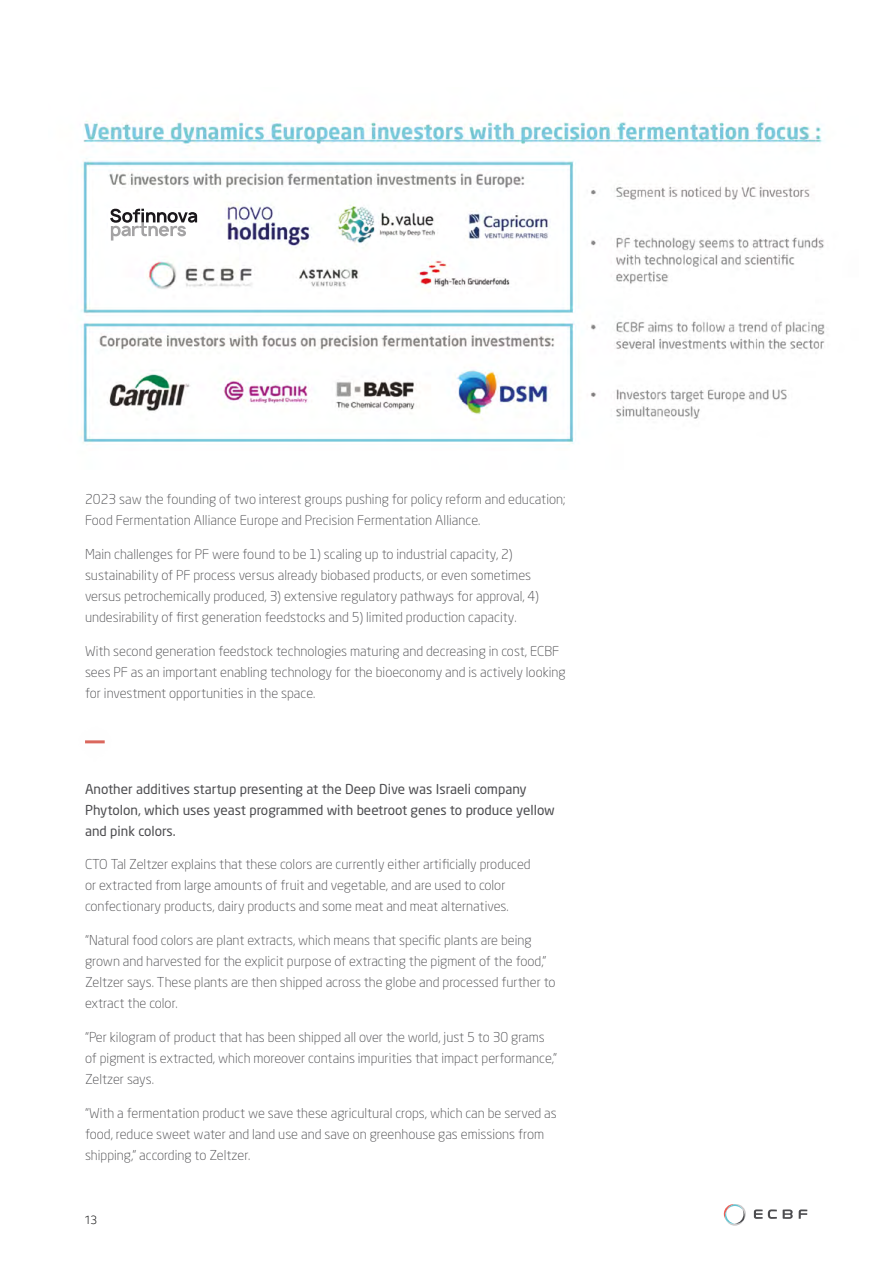
<style>
.page{position:relative;width:893px;height:1263px;background:#fff}
.page>*{position:absolute;margin:0;border:0;box-sizing:border-box;transform-origin:0 0}
.t1{font:300 13.5px/21px "Neo Sans Pro";color:#4d4d50}
.t2{font:13.5px/21px "Neo Sans Pro";color:#4d4d50}
.t3{font:300 12px "Indeed Sans";color:#020203}
</style>
<div class="page">
<svg style="left:754px;top:1209px;width:23px;height:10px"></svg>
<svg style="left:783px;top:1209px;width:10px;height:10px"></svg>
<svg style="left:799px;top:1209px;width:8px;height:10px"></svg>
<svg style="left:724px;top:1204px;width:22px;height:22px"></svg>
<img style="left:80px;top:120px;width:745px;height:324px">
<hr style="left:85px;top:740px;width:20px;height:3px;background:#da675d">
<div style="left:108px;top:208px;width:89px;height:32px;background:#fff"></div>
<svg style="left:110px;top:209px;width:87px;height:32px"></svg>
<p class="t1" style="left:85px;top:489px;width:482px">2023 saw the founding of two interest groups pushing for policy reform and education;<br>Food Fermentation Alliance Europe and Precision Fermentation Alliance.</p>
<p class="t1" style="left:85px;top:543px;width:455px">Main challenges for PF were found to be 1) scaling up to industrial capacity, 2) sustainability of PF process versus already biobased products, or even sometimes versus petrochemically produced, 3) extensive regulatory pathways for approval, 4) undesirability of first generation feedstocks and 5) limited production capacity.</p>
<p class="t1" style="left:85px;top:640px;width:482px">With second generation feedstock technologies maturing and decreasing in cost, ECBF sees PF as an important enabling technology for the bioeconomy and is actively looking for investment opportunities in the space.</p>
<p class="t2" style="left:85px;top:778px;width:471px">Another additives startup presenting at the Deep Dive was Israeli company<br>Phytolon, which uses yeast programmed with beetroot genes to produce yellow and pink colors.</p>
<p class="t1" style="left:85px;top:854px;width:447px">CTO Tal Zeltzer explains that these colors are currently either artificially produced or extracted from large amounts of fruit and vegetable, and are used to color confectionary products, dairy products and some meat and meat alternatives.</p>
<p class="t1" style="left:85px;top:929px;width:472px">“Natural food colors are plant extracts, which means that specific plants are being grown and harvested for the explicit purpose of extracting the pigment of the food,” Zeltzer says. These plants are then shipped across the globe and processed further to extract the color.</p>
<p class="t1" style="left:85px;top:1026px;width:474px">“Per kilogram of product that has been shipped all over the world, just 5 to 30 grams of pigment is extracted, which moreover contains impurities that impact performance,”<br>Zeltzer says.</p>
<p class="t1" style="left:85px;top:1102px;width:473px">“With a fermentation product we save these agricultural crops, which can be served as food, reduce sweet water and land use and save on greenhouse gas emissions from shipping,” according to Zeltzer.</p>
<p class="t3" style="left:85px;top:1211px;width:13px">13</p>
</div>
